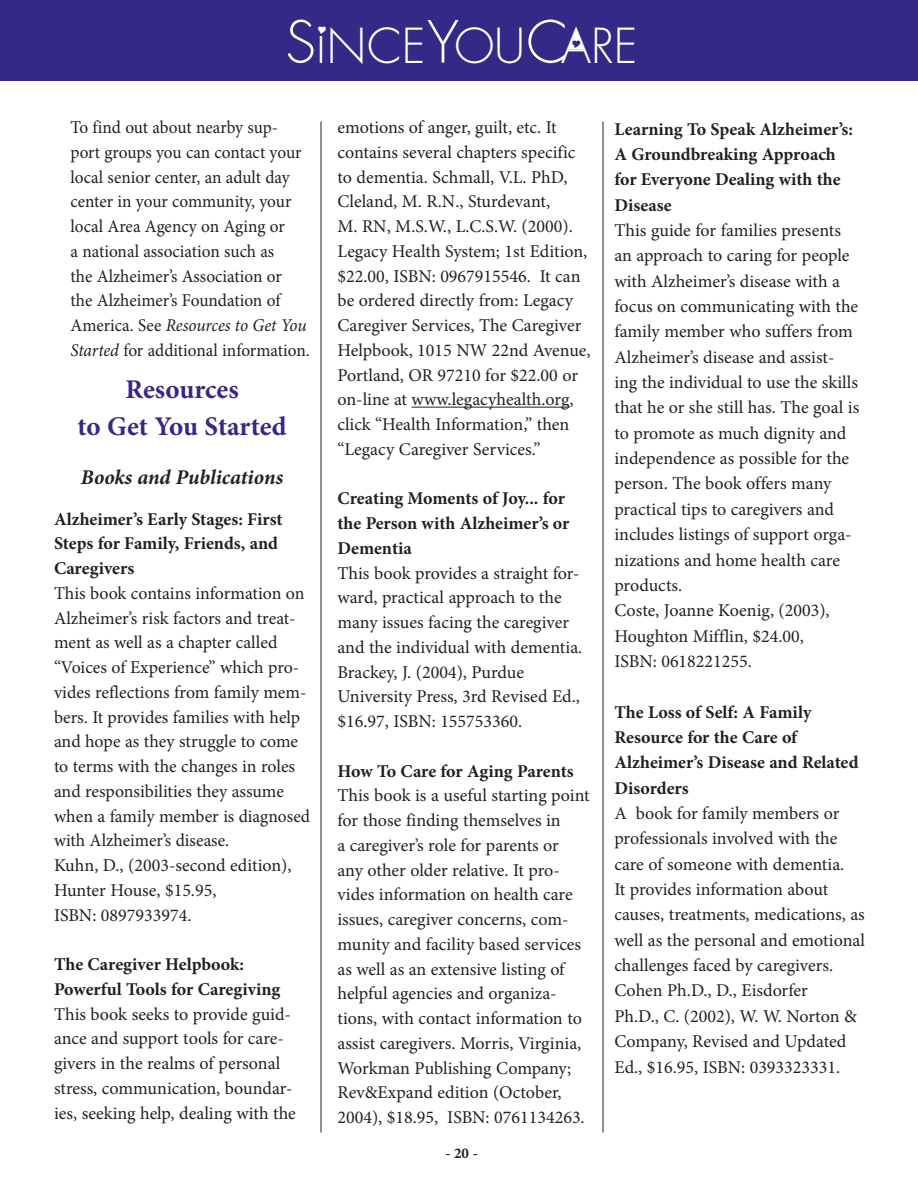
<style>
.page{position:relative;width:918px;height:1188px;background:#fff}
.page>*{position:absolute;margin:0;border:0;box-sizing:border-box;transform-origin:0 0}
.t1{font:300 46.95px "Futura";color:#fff}
.t2{font:700 27px/36.5px "Minion Pro";color:#332986;text-align:center}
.t3{font:italic 700 21px "Minion Pro";letter-spacing:-.005em;color:#231f20}
.t4{font:18px/24.8px "Minion Pro";color:#231f20}
.t5{font:700 18px/25.3px "Minion Pro";color:#231f20}
.t6{font:18px/24.8px "Minion Pro";color:#231f20;scale:.96 1}
.t7{font:700 15px "Minion Pro";color:#231f20}
.s1{font-size:56.4px}
.s2{font-style:italic}
</style>
<div class="page">
<hr style="left:412px;top:407px;width:158px;height:1px;background:#231f20">
<div style="left:0;top:0;width:918px;height:81px;background:#332986"></div>
<hr style="left:321px;top:122px;width:1px;height:1010px;background:#231f20">
<hr style="left:603px;top:122px;width:1px;height:1010px;background:#231f20">
<svg style="left:568px;top:30px;width:17px;height:19px"></svg>
<h1 class="t1" style="left:285px;top:15px;width:354px"><span class="s1">S</span>INCE<span class="s1">Y</span>OU<span class="s1">C</span>ARE</h1>
<p class="t6" style="left:70px;top:115px;width:251px">To find out about nearby sup&shy;port groups you can contact your local senior center, an adult day center in your community, your local Area Agency on Aging or<br>a national association such as<br>the Alzheimer’s Association or<br>the Alzheimer’s Foundation of<br>America. See <span class="s2">Resources to Get You<br>Started</span> for additional information.</p>
<h2 class="t2" style="left:78px;top:371px;width:211px">Resources<br>to Get You Started</h2>
<p class="t3" style="left:81px;top:462px;width:204px">Books and Publications</p>
<p class="t5" style="left:54px;top:506px;width:230px;line-height:24.8px">Alzheimer’s Early Stages: First<br>Steps for Family, Friends, and<br>Caregivers</p>
<p class="t4" style="left:54px;top:581px;width:258px">This book contains information on<br>Alzheimer’s risk factors and treat&shy;ment as well as a chapter called “Voices of Experience” which pro&shy;vides reflections from family mem&shy;bers. It provides families with help and hope as they struggle to come to terms with the changes in roles and responsibilities they assume when a family member is diagnosed with Alzheimer’s disease.<br>Kuhn, D., (2003-second edition),<br>Hunter House, $15.95,<br>ISBN: 0897933974.</p>
<p class="t5" style="left:54px;top:952px;width:228px;line-height:24.8px">The Caregiver Helpbook:<br>Powerful Tools for Caregiving</p>
<p class="t4" style="left:54px;top:1002px;width:243px">This book seeks to provide guid&shy;ance and support tools for care&shy;givers in the realms of personal stress, communication, boundar&shy;ies, seeking help, dealing with the</p>
<p class="t4" style="left:337px;top:115px;width:255px">emotions of anger, guilt, etc. It contains several chapters specific to dementia. Schmall, V.L. PhD, Cleland, M. R.N., Sturdevant,<br>M. RN, M.S.W., L.C.S.W. (2000).<br>Legacy Health System; 1st Edition, $22.00, ISBN: 0967915546. It can be ordered directly from: Legacy Caregiver Services, The Caregiver Helpbook, 1015 NW 22nd Avenue, Portland, OR 97210 for $22.00 or on-line at www.legacyhealth.org, click “Health Information,” then “Legacy Caregiver Services.”</p>
<p class="t5" style="left:337px;top:486px;width:233px;line-height:24.8px">Creating Moments of Joy... for the Person with Alzheimer’s or<br>Dementia</p>
<p class="t4" style="left:337px;top:561px;width:246px">This book provides a straight for&shy;ward, practical approach to the many issues facing the caregiver and the individual with dementia.<br>Brackey, J. (2004), Purdue<br>University Press, 3rd Revised Ed., $16.97, ISBN: 155753360.</p>
<p class="t5" style="left:337px;top:758px;width:238px">How To Care for Aging Parents</p>
<p class="t4" style="left:337px;top:783px;width:254px">This book is a useful starting point for those finding themselves in<br>a caregiver’s role for parents or<br>any other older relative. It pro&shy;vides information on health care issues, caregiver concerns, com&shy;munity and facility based services as well as an extensive listing of helpful agencies and organiza&shy;tions, with contact information to assist caregivers. Morris, Virginia, Workman Publishing Company; Rev&amp;Expand edition (October, 2004), $18.95, ISBN: 0761134263.</p>
<p class="t7" style="left:445px;top:1143px;width:34px">- 20 -</p>
<p class="t5" style="left:614px;top:116px;width:240px">Learning To Speak Alzheimer’s:<br>A Groundbreaking Approach for Everyone Dealing with the<br>Disease</p>
<p class="t4" style="left:614px;top:218px;width:246px;line-height:25.3px">This guide for families presents an approach to caring for people with Alzheimer’s disease with a focus on communicating with the family member who suffers from<br>Alzheimer’s disease and assist&shy;ing the individual to use the skills that he or she still has. The goal is to promote as much dignity and independence as possible for the person. The book offers many practical tips to caregivers and includes listings of support orga&shy;nizations and home health care products.<br>Coste, Joanne Koenig, (2003),<br>Houghton Mifflin, $24.00,<br>ISBN: 0618221255.</p>
<p class="t5" style="left:614px;top:699px;width:246px">The Loss of Self: A Family<br>Resource for the Care of<br>Alzheimer’s Disease and Related<br>Disorders</p>
<p class="t4" style="left:614px;top:801px;width:252px;line-height:25.3px">A book for family members or professionals involved with the care of someone with dementia.<br>It provides information about causes, treatments, medications, as well as the personal and emotional challenges faced by caregivers.<br>Cohen Ph.D., D., Eisdorfer<br>Ph.D., C. (2002), W. W. Norton &amp;<br>Company, Revised and Updated<br>Ed., $16.95, ISBN: 0393323331.</p>
</div>
